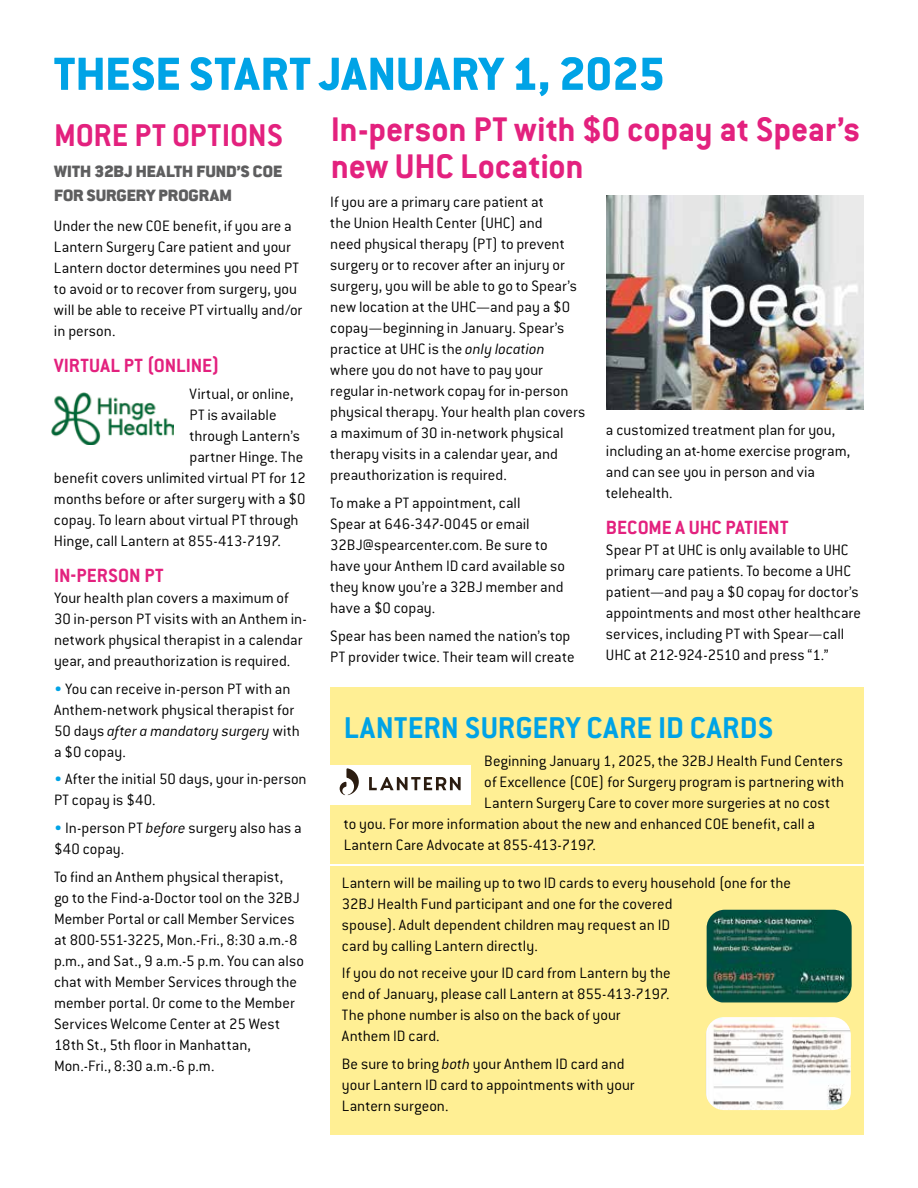
<style>
.page{position:relative;width:918px;height:1188px;background:#fff}
.page>*{position:absolute;margin:0;border:0;box-sizing:border-box;transform-origin:0 0}
.t1{font:800 51px "Conduit ITC Pro";color:#00a3e6}
.t2{font:700 37.5px/37.5px "Conduit ITC Pro";letter-spacing:-.005em;color:#e3217e}
.t3{font:700 34.5px "Conduit ITC Pro";letter-spacing:-.005em;color:#e3217e}
.t4{font:700 33px "Conduit ITC Pro";letter-spacing:.005em;color:#00a3e6}
.t5{font:700 21px "Conduit ITC Pro";color:#e3217e}
.t6{font:900 18px/24px "Conduit ITC Pro";letter-spacing:.005em;color:#5e5e5f}
.t7{font:300 16.5px/21px "Conduit ITC Pro";color:#000}
.s1{font-style:italic}
.s2{color:#00a3e6}
</style>
<div class="page">
<div style="left:330px;top:687px;width:534px;height:177px;background:#ffef94"></div>
<div style="left:330px;top:866px;width:534px;height:269px;background:#ffef94"></div>
<img style="left:607px;top:196px;width:257px;height:213px">
<img style="left:52px;top:393px;width:122px;height:51px">
<div style="left:326px;top:765px;width:145px;height:40px;background:#fff"></div>
<svg style="left:369px;top:777px;width:92px;height:13px"></svg>
<svg style="left:340px;top:768px;width:19px;height:27px"></svg>
<img style="left:707px;top:910px;width:145px;height:92px">
<img style="left:706px;top:1017px;width:145px;height:93px">
<h1 class="t1" style="left:54px;top:43px;width:613px">THESE START JANUARY 1, 2025</h1>
<h2 class="t2" style="left:331px;top:110px;width:531px">In-person PT with $0 copay at Spear’s new UHC Location</h2>
<h3 class="t3" style="left:54px;top:115px;width:231px">MORE PT OPTIONS</h3>
<p class="t6" style="left:54px;top:159px;width:230px">WITH 32BJ HEALTH FUND’S COE<br>FOR SURGERY PROGRAM</p>
<p class="t7" style="left:330px;top:192px;width:257px">If you are a primary care patient at<br>the Union Health Center (UHC) and<br>need physical therapy (PT) to prevent surgery or to recover after an injury or surgery, you will be able to go to Spear’s new location at the UHC—and pay a $0 copay—beginning in January. Spear’s practice at UHC is the <span class="s1">only location </span>where you do not have to pay your regular in-network copay for in-person physical therapy. Your health plan covers a maximum of 30 in-network physical therapy visits in a calendar year, and preauthorization is required.</p>
<p class="t7" style="left:330px;top:492px;width:236px">To make a PT appointment, call<br>Spear at 646-347-0045 or email<br>32BJ@spearcenter.com. Be sure to have your Anthem ID card available so they know you’re a 32BJ member and have a $0 copay.</p>
<p class="t7" style="left:330px;top:625px;width:246px">Spear has been named the nation’s top<br>PT provider twice. Their team will create</p>
<p class="t7" style="left:54px;top:216px;width:250px">Under the new COE benefit, if you are a Lantern Surgery Care patient and your Lantern doctor determines you need PT to avoid or to recover from surgery, you will be able to receive PT virtually and/or in person.</p>
<p class="t5" style="left:54px;top:354px;width:167px">VIRTUAL PT (ONLINE)</p>
<p class="t7" style="left:190px;top:383px;width:106px">Virtual, or online,</p>
<p class="t7" style="left:190px;top:404px;width:89px">PT is available</p>
<p class="t7" style="left:190px;top:425px;width:112px">through Lantern’s</p>
<p class="t7" style="left:190px;top:446px;width:115px">partner Hinge. The</p>
<p class="t7" style="left:54px;top:467px;width:253px">benefit covers unlimited virtual PT for 12</p>
<p class="t7" style="left:54px;top:488px;width:253px">months before or after surgery with a $0</p>
<p class="t7" style="left:54px;top:509px;width:246px">copay. To learn about virtual PT through</p>
<p class="t7" style="left:54px;top:530px;width:228px">Hinge, call Lantern at 855-413-7197.</p>
<p class="t5" style="left:54px;top:563px;width:111px">IN-PERSON PT</p>
<p class="t7" style="left:54px;top:587px;width:254px">Your health plan covers a maximum of 30 in-person PT visits with an Anthem in&shy;network physical therapist in a calendar year, and preauthorization is required.</p>
<p class="t7" style="left:54px;top:678px;width:247px"><span class="s2">•</span> You can receive in-person PT with an<br>Anthem-network physical therapist for<br>50 days <span class="s1">after a mandatory surgery</span> with a $0 copay.</p>
<p class="t7" style="left:54px;top:769px;width:254px"><span class="s2">•</span> After the initial 50 days, your in-person<br>PT copay is $40.</p>
<p class="t7" style="left:54px;top:818px;width:249px"><span class="s2">•</span> In-person PT <span class="s1">before</span> surgery also has a $40 copay.</p>
<p class="t7" style="left:54px;top:866px;width:251px">To find an Anthem physical therapist,<br>go to the Find-a-Doctor tool on the 32BJ Member Portal or call Member Services at 800-551-3225, Mon.-Fri., 8:30 a.m.-8 p.m., and Sat., 9 a.m.-5 p.m. You can also chat with Member Services through the member portal. Or come to the Member Services Welcome Center at 25 West 18th St., 5th floor in Manhattan, Mon.-Fri., 8:30 a.m.-6 p.m.</p>
<p class="t7" style="left:606px;top:420px;width:246px">a customized treatment plan for you, including an at-home exercise program, and can see you in person and via telehealth.</p>
<p class="t5" style="left:606px;top:516px;width:184px">BECOME A UHC PATIENT</p>
<p class="t7" style="left:606px;top:540px;width:257px">Spear PT at UHC is only available to UHC primary care patients. To become a UHC patient—and pay a $0 copay for doctor’s appointments and most other healthcare services, including PT with Spear—call UHC at 212-924-2510 and press “1.”</p>
<h3 class="t4" style="left:344px;top:709px;width:431px">LANTERN SURGERY CARE ID CARDS</h3>
<p class="t7" style="left:484px;top:751px;width:360px">Beginning January 1, 2025, the 32BJ Health Fund Centers</p>
<p class="t7" style="left:484px;top:772px;width:361px">of Excellence (COE) for Surgery program is partnering with</p>
<p class="t7" style="left:484px;top:793px;width:347px">Lantern Surgery Care to cover more surgeries at no cost</p>
<p class="t7" style="left:344px;top:814px;width:473px">to you. For more information about the new and enhanced COE benefit, call a</p>
<p class="t7" style="left:344px;top:835px;width:254px">Lantern Care Advocate at 855-413-7197.</p>
<p class="t7" style="left:342px;top:872px;width:451px">Lantern will be mailing up to two ID cards to every household (one for the 32BJ Health Fund participant and one for the covered<br>spouse). Adult dependent children may request an ID<br>card by calling Lantern directly.</p>
<p class="t7" style="left:342px;top:963px;width:330px">If you do not receive your ID card from Lantern by the end of January, please call Lantern at 855-413-7197.<br>The phone number is also on the back of your Anthem ID card.</p>
<p class="t7" style="left:342px;top:1054px;width:294px">Be sure to bring <span class="s1">both</span> your Anthem ID card and your Lantern ID card to appointments with your<br>Lantern surgeon.</p>
</div>
